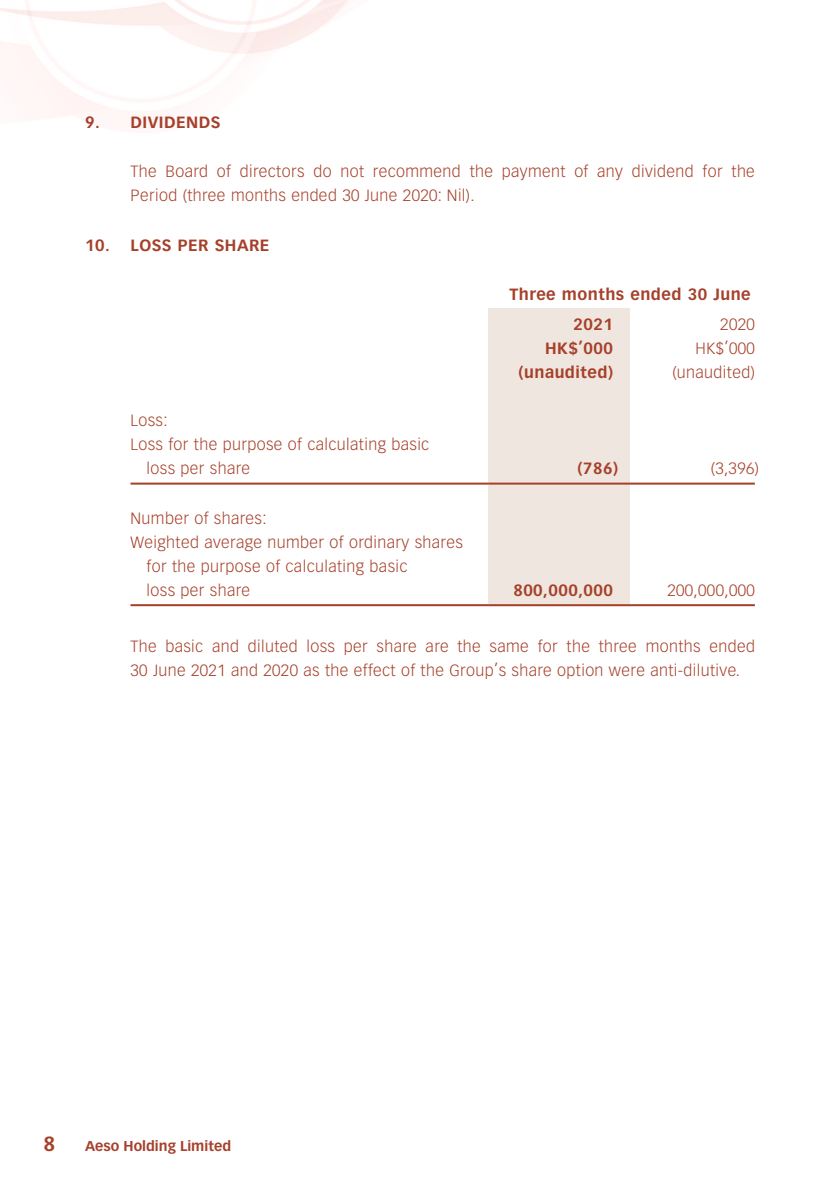
<style>
.page{position:relative;width:840px;height:1191px;background:#fff}
.page>*{position:absolute;margin:0;border:0;box-sizing:border-box;transform-origin:0 0}
.t1{font:700 20px "Vectora LT Std";color:#a6402a}
.t2{font:300 16px/24px "Vectora LT Std";letter-spacing:.025em;color:#a6402a}
.t3{font:700 16px/29.6px "Vectora LT Std";letter-spacing:.03em;color:#a6402a}
.t4{font:700 14px "Vectora LT Std";color:#a6402a}
</style>
<div class="page">
<img style="left:0;top:0;width:755px;height:607px">
<div style="left:488px;top:308px;width:141px;height:296px;background:#eee6df"></div>
<hr style="left:130px;top:482px;width:358px;height:2px;background:#a6402a">
<hr style="left:488px;top:482px;width:141px;height:2px;background:#a6402a">
<hr style="left:629px;top:482px;width:125px;height:2px;background:#a6402a">
<hr style="left:130px;top:604px;width:358px;height:2px;background:#a6402a">
<hr style="left:488px;top:604px;width:141px;height:2px;background:#a6402a">
<hr style="left:629px;top:604px;width:125px;height:2px;background:#a6402a">
<p class="t3" style="left:85px;top:107px;width:137px">9. DIVIDENDS</p>
<p class="t2" style="left:130px;top:160px;width:625px">The Board of directors do not recommend the payment of any dividend for the<br>Period (three months ended 30 June 2020: Nil).</p>
<p class="t3" style="left:85px;top:230px;width:186px">10. LOSS PER SHARE</p>
<p class="t3" style="left:573px;top:280px;width:178px;text-indent:-64px">Three months ended 30 June<br>2021</p>
<p class="t2" style="left:719px;top:312px;width:36px">2020</p>
<p class="t3" style="left:545px;top:333px;width:69px">HK$’000</p>
<p class="t2" style="left:695px;top:336px;width:61px">HK$’000</p>
<p class="t3" style="left:518px;top:357px;width:96px">(unaudited)</p>
<p class="t2" style="left:672px;top:360px;width:84px">(unaudited)</p>
<p class="t2" style="left:130px;top:408px;width:38px">Loss:</p>
<p class="t2" style="left:130px;top:432px;width:300px">Loss for the purpose of calculating basic</p>
<p class="t2" style="left:146px;top:456px;width:105px">loss per share</p>
<p class="t3" style="left:577px;top:453px;width:42px">(786)</p>
<p class="t2" style="left:710px;top:456px;width:50px">(3,396)</p>
<p class="t2" style="left:130px;top:506px;width:137px">Number of shares:</p>
<p class="t2" style="left:130px;top:530px;width:333px">Weighted average number of ordinary shares</p>
<p class="t2" style="left:146px;top:554px;width:262px">for the purpose of calculating basic</p>
<p class="t2" style="left:146px;top:578px;width:105px">loss per share</p>
<p class="t3" style="left:513px;top:575px;width:101px">800,000,000</p>
<p class="t2" style="left:667px;top:578px;width:89px">200,000,000</p>
<p class="t2" style="left:130px;top:634px;width:625px">The basic and diluted loss per share are the same for the three months ended<br>30 June 2021 and 2020 as the effect of the Group’s share option were anti-dilutive.</p>
<p class="t1" style="left:43px;top:1131px;width:13px">8</p>
<p class="t4" style="left:85px;top:1137px;width:147px">Aeso Holding Limited</p>
</div>
